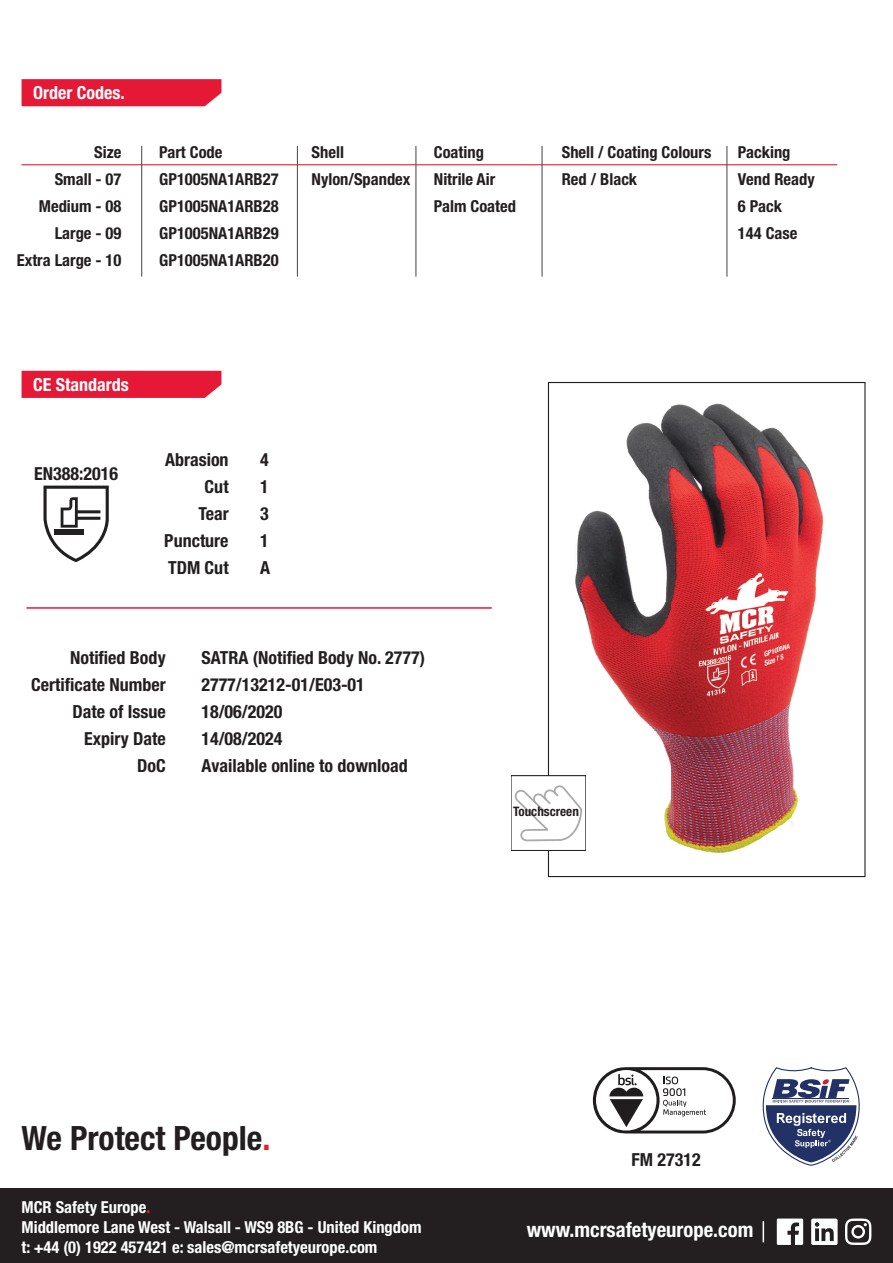
<style>
.page{position:relative;width:893px;height:1263px;background:#fff}
.page>*{position:absolute;margin:0;border:0;box-sizing:border-box;transform-origin:0 0}
.t1{font:700 condensed 33.6px "Helvetica Neue";color:#231f20}
.t2{font:700 condensed 20.7px "Helvetica Neue";color:#fff}
.t3{font:700 condensed 18px/27px "Helvetica Neue";color:#231f20;text-align:right}
.t4{font:700 condensed 18px "Helvetica Neue";color:#fff}
.t5{font:700 condensed 16.5px/27px "Helvetica Neue";color:#231f20}
.t6{font:700 condensed 16.5px/19.8px "Helvetica Neue";color:#fff}
.t7{font:700 condensed 13.05px "Helvetica Neue";color:#231f20}
.s1{color:#e51836}
.s2{color:#ee1d23}
</style>
<div class="page">
<div style="left:0;top:1189px;width:893px;height:74px;background:#231f20"></div>
<div style="left:22px;top:371px;width:199px;height:27px;background:#e51836"></div>
<div style="left:22px;top:79px;width:199px;height:27px;background:#e51836"></div>
<svg style="left:777px;top:1218px;width:26px;height:27px"></svg>
<svg style="left:811px;top:1218px;width:27px;height:27px"></svg>
<svg style="left:845px;top:1218px;width:26px;height:27px"></svg>
<svg style="left:763px;top:1221px;width:1px;height:21px"></svg>
<svg style="left:763px;top:1067px;width:97px;height:99px"></svg>
<svg style="left:593px;top:1067px;width:143px;height:66px"></svg>
<svg style="left:43px;top:486px;width:66px;height:76px"></svg>
<hr style="left:26px;top:607px;width:466px;height:2px;background:#e51836">
<hr style="left:22px;top:164px;width:815px;height:1px;background:#ee1d23">
<hr style="left:141px;top:146px;width:1px;height:131px;background:#57585a">
<hr style="left:297px;top:146px;width:1px;height:131px;background:#57585a">
<hr style="left:415px;top:146px;width:1px;height:131px;background:#57585a">
<hr style="left:541px;top:146px;width:2px;height:131px;background:#57585a">
<hr style="left:726px;top:146px;width:1px;height:131px;background:#57585a">
<img style="left:567px;top:403px;width:257px;height:450px">
<div style="left:511px;top:776px;width:75px;height:74px;background:#fff"></div>
<svg style="left:515px;top:785px;width:67px;height:56px"></svg>
<p class="t4" style="left:33px;top:78px;width:93px">Order Codes.</p>
<p class="t5" style="left:312px;top:137px;width:100px">Shell<br>Nylon/Spandex</p>
<p class="t5" style="left:434px;top:137px;width:84px">Coating<br>Nitrile Air<br>Palm Coated</p>
<p class="t5" style="left:17px;top:137px;width:106px;text-align:right">Size<br>Small - 07<br>Medium - 08<br>Large - 09<br>Extra Large - 10</p>
<p class="t5" style="left:562px;top:137px;width:151px">Shell / Coating Colours<br>Red / Black</p>
<p class="t5" style="left:738px;top:137px;width:78px">Packing<br>Vend Ready<br>6 Pack<br>144 Case</p>
<p class="t5" style="left:159px;top:137px;width:121px">Part Code<br>GP1005NA1ARB27<br>GP1005NA1ARB28<br>GP1005NA1ARB29<br>GP1005NA1ARB20</p>
<p class="t4" style="left:33px;top:369px;width:101px">CE Standards<span class="s1">.</span></p>
<p class="t3" style="left:34px;top:458px;width:85px">EN388:2016</p>
<p class="t3" style="left:164px;top:444px;width:66px">Abrasion<br>Cut<br>Tear<br>Puncture<br>TDM Cut</p>
<p class="t3" style="left:260px;top:444px;width:12px;text-align:justify">4<br>1<br>3<br>1<br>A</p>
<p class="t3" style="left:31px;top:642px;width:136px">Notified Body<br>Certificate Number<br>Date of Issue<br>Expiry Date<br>DoC</p>
<p class="t3" style="left:201px;top:642px;width:225px;text-align:left">SATRA (Notified Body No. 2777)<br>2777/13212-01/E03-01<br>18/06/2020<br>14/08/2024<br>Available online to download</p>
<p class="t7" style="left:513px;top:800px;width:67px">Touchscreen</p>
<h1 class="t1" style="left:22px;top:1110px;width:250px">We Protect People<span class="s2">.</span></h1>
<p class="t6" style="left:22px;top:1196px;width:401px">MCR Safety Europe<span class="s2">.<br></span>Middlemore Lane West - Walsall - WS9 8BG - United Kingdom t: +44 (0) 1922 457421 e: sales@mcrsafetyeurope.com</p>
<p class="t3" style="left:631px;top:1144px;width:71px">FM 27312</p>
<p class="t2" style="left:527px;top:1212px;width:228px">www.mcrsafetyeurope.com</p>
</div>
